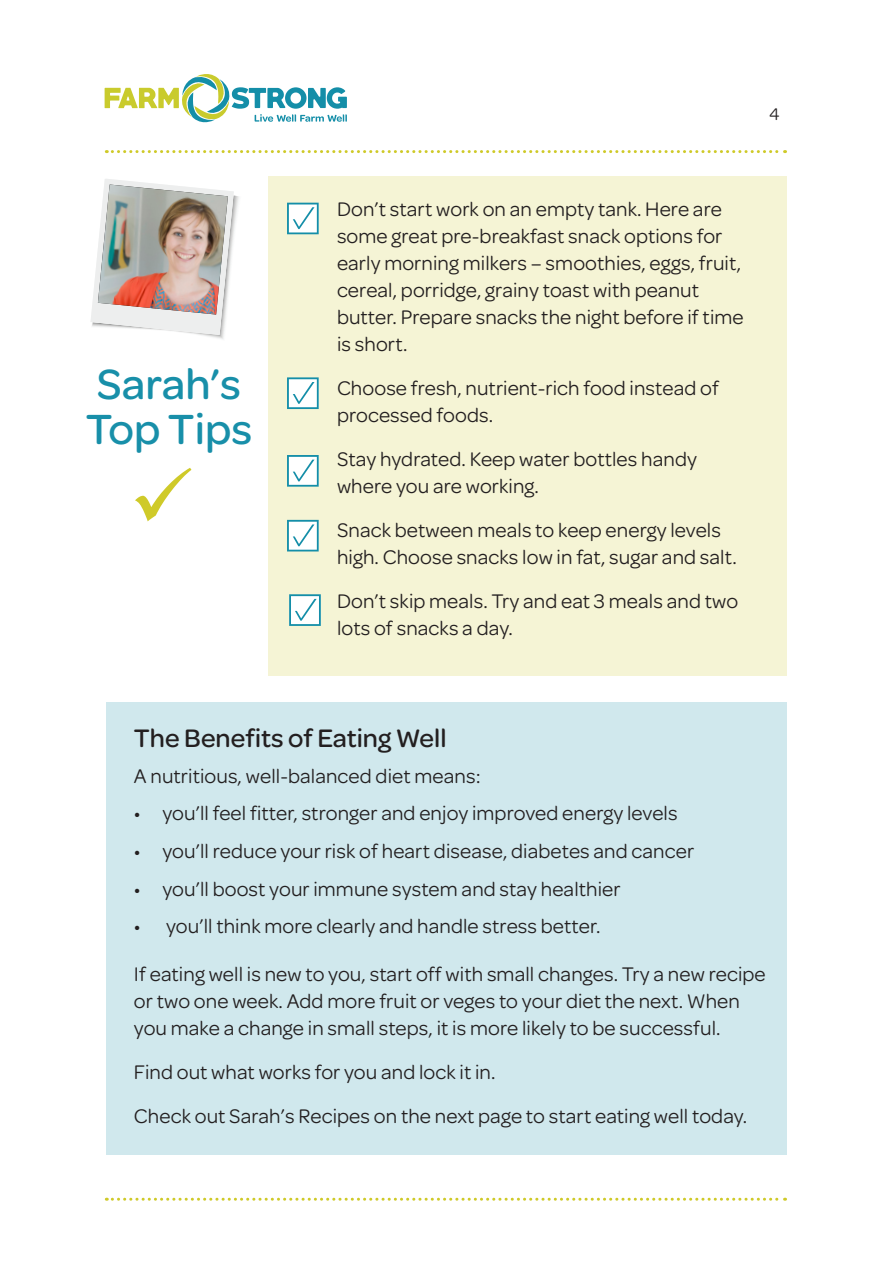
<style>
.page{position:relative;width:893px;height:1263px;background:#fff}
.page>*{position:absolute;margin:0;border:0;box-sizing:border-box;transform-origin:0 0}
.FS_Head_2{font:500 45px/45px "Omnes";color:#188fa9}
.FS_Head_2-2{font:500 27px "Omnes";color:#231f20}
.FS_Body{font:21px/27px "Omnes";letter-spacing:.005em;color:#231f20}
.t1{font:18px "Omnes";color:#231f20}
</style>
<div class="page">
<svg style="left:106px;top:150px;width:679px;height:3px"></svg>
<svg style="left:105px;top:74px;width:242px;height:49px"></svg>
<svg style="left:106px;top:1198px;width:679px;height:3px"></svg>
<svg style="left:91px;top:179px;width:148px;height:160px"></svg>
<img style="left:98px;top:185px;width:130px;height:130px">
<div style="left:106px;top:702px;width:681px;height:452px;background:#d0e8ed"></div>
<div style="left:268px;top:176px;width:519px;height:500px;background:#f5f4d5"></div>
<svg style="left:287px;top:203px;width:32px;height:31px"></svg>
<svg style="left:287px;top:377px;width:32px;height:32px"></svg>
<svg style="left:287px;top:455px;width:32px;height:32px"></svg>
<svg style="left:287px;top:520px;width:32px;height:31px"></svg>
<svg style="left:289px;top:594px;width:32px;height:32px"></svg>
<svg style="left:135px;top:468px;width:56px;height:53px"></svg>
<p class="FS_Head_2" style="left:86px;top:359px;width:168px">Sarah’s<br>Top Tips</p>
<p class="t1" style="left:769px;top:102px;width:12px">4</p>
<p class="FS_Body" style="left:337px;top:194px;width:408px">Don’t start work on an empty tank. Here are some great pre-breakfast snack options for early morning milkers – smoothies, eggs, fruit, cereal, porridge, grainy toast with peanut butter. Prepare snacks the night before if time is short.</p>
<p class="FS_Body" style="left:337px;top:373px;width:384px">Choose fresh, nutrient-rich food instead of processed foods.</p>
<p class="FS_Body" style="left:337px;top:444px;width:361px">Stay hydrated. Keep water bottles handy where you are working.</p>
<p class="FS_Body" style="left:337px;top:515px;width:401px">Snack between meals to keep energy levels high. Choose snacks low in fat, sugar and salt.</p>
<p class="FS_Body" style="left:337px;top:586px;width:403px">Don’t skip meals. Try and eat 3 meals and two lots of snacks a day.</p>
<p class="FS_Head_2-2" style="left:134px;top:719px;width:314px">The Benefits of Eating Well</p>
<p class="FS_Body" style="left:134px;top:761px;width:348px">A nutritious, well-balanced diet means:</p>
<p class="FS_Body" style="left:134px;top:799px;width:545px">• you’ll feel fitter, stronger and enjoy improved energy levels</p>
<p class="FS_Body" style="left:134px;top:836px;width:562px">• you’ll reduce your risk of heart disease, diabetes and cancer</p>
<p class="FS_Body" style="left:134px;top:874px;width:488px">• you’ll boost your immune system and stay healthier</p>
<p class="FS_Body" style="left:134px;top:911px;width:468px">• you’ll think more clearly and handle stress better.</p>
<p class="FS_Body" style="left:134px;top:960px;width:633px">If eating well is new to you, start off with small changes. Try a new recipe or two one week. Add more fruit or veges to your diet the next. When you make a change in small steps, it is more likely to be successful.</p>
<p class="FS_Body" style="left:134px;top:1058px;width:363px">Find out what works for you and lock it in.</p>
<p class="FS_Body" style="left:134px;top:1102px;width:615px">Check out Sarah’s Recipes on the next page to start eating well today.</p>
</div>
